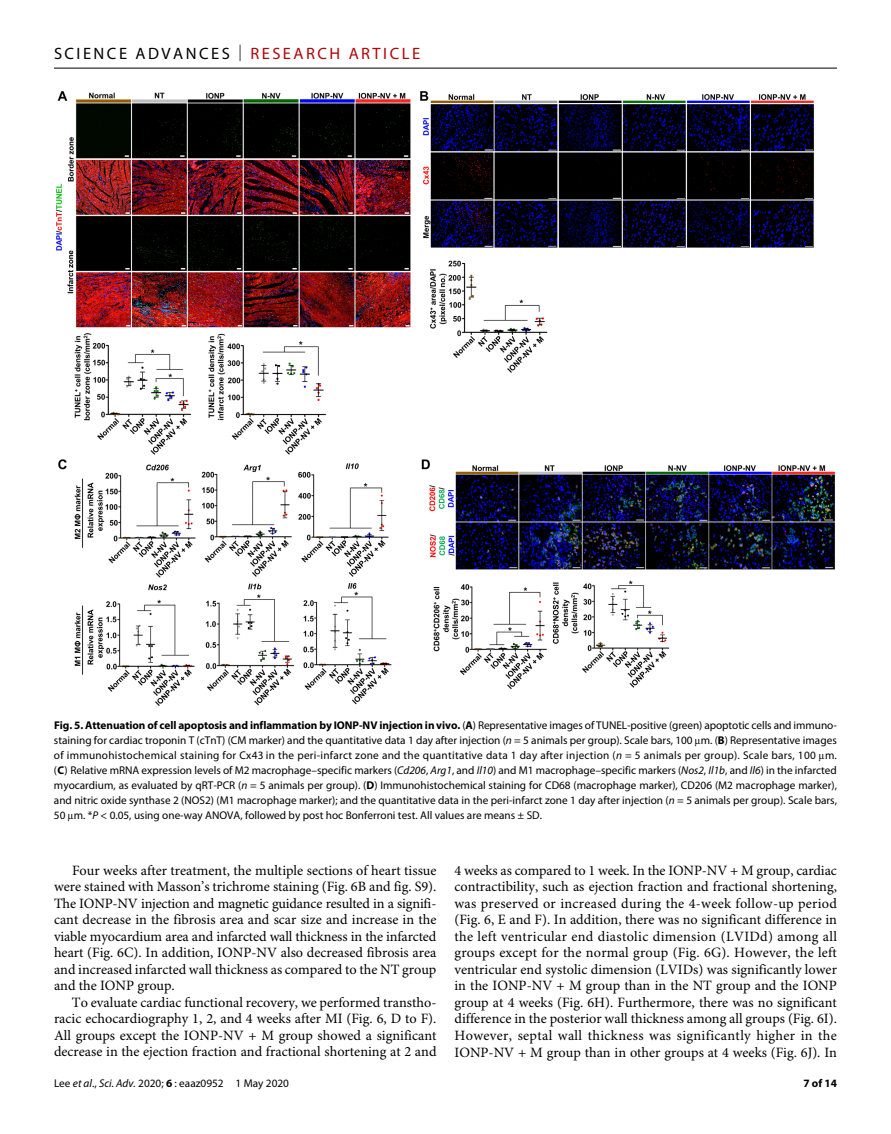
<style>
.page{position:relative;width:891px;height:1134px;background:#fff}
.page>*{position:absolute;margin:0;border:0;box-sizing:border-box;transform-origin:0 0}
.t1{font:16.5px "Myriad Pro";letter-spacing:.15em;color:#000}
.t2{font:14.25px/16.5px "Minion Pro";color:#000;text-align:justify}
.t3{font:11.25px/15px "Myriad Pro";color:#000;text-align:justify}
.t4{font:700 11.25px "Myriad Pro";color:#000}
.s1{font-weight:300}
.s2{color:#b10508}
.s3{font-weight:700}
.s4{font-style:italic}
</style>
<div class="page">
<hr style="left:54px;top:68px;width:783px;height:1px;background:#000">
<img style="left:56px;top:91px;width:779px;height:615px">
<p class="t1" style="left:54px;top:40px;width:368px">SCIENCE ADVANCES <span class="s1">|</span> <span class="s2">RESEARCH ARTICLE</span></p>
<p class="t3" style="left:54px;top:718px;width:785px"><span class="s3">Fig. 5. Attenuation of cell apoptosis and inflammation by IONP-NV injection in vivo.</span> (<span class="s3">A</span>) Representative images of TUNEL-positive (green) apoptotic cells and immuno&shy;staining for cardiac troponin T (cTnT) (CM marker) and the quantitative data 1 day after injection (<span class="s4">n</span> = 5 animals per group). Scale bars, 100 m. (<span class="s3">B</span>) Representative images of immunohistochemical staining for Cx43 in the peri-infarct zone and the quantitative data 1 day after injection (<span class="s4">n</span> = 5 animals per group). Scale bars, 100 m. (<span class="s3">C</span>) Relative mRNA expression levels of M2 macrophage–specific markers (<span class="s4">Cd206</span>, <span class="s4">Arg1</span>, and <span class="s4">Il10</span>) and M1 macrophage–specific markers (<span class="s4">Nos2</span>, <span class="s4">Il1b</span>, and <span class="s4">Il6</span>) in the infarcted myocardium, as evaluated by qRT-PCR (<span class="s4">n</span> = 5 animals per group). (<span class="s3">D</span>) Immunohistochemical staining for CD68 (macrophage marker), CD206 (M2 macrophage marker), and nitric oxide synthase 2 (NOS2) (M1 macrophage marker); and the quantitative data in the peri-infarct zone 1 day after injection (<span class="s4">n</span> = 5 animals per group). Scale bars, 50 m. *<span class="s4">P</span> &lt; 0.05, using one-way ANOVA, followed by post hoc Bonferroni test. All values are means ± SD.</p>
<p class="t2" style="left:54px;top:864px;width:384px;text-indent:18px">Four weeks after treatment, the multiple sections of heart tissue were stained with Masson’s trichrome staining (Fig. 6B and fig. S9).<br>The IONP-NV injection and magnetic guidance resulted in a signifi&shy;cant decrease in the fibrosis area and scar size and increase in the viable myocardium area and infarcted wall thickness in the infarcted heart (Fig. 6C). In addition, IONP-NV also decreased fibrosis area and increased infarcted wall thickness as compared to the NT group and the IONP group.</p>
<p class="t2" style="left:54px;top:996px;width:384px;text-indent:18px">To evaluate cardiac functional recovery, we performed transtho&shy;racic echocardiography 1, 2, and 4 weeks after MI (Fig. 6, D to F).<br>All groups except the IONP-NV + M group showed a significant decrease in the ejection fraction and fractional shortening at 2 and</p>
<p class="t3" style="left:54px;top:1076px;width:237px">Lee <span class="s4">et al</span>., <span class="s4">Sci. Adv.</span> 2020; <span class="s3">6</span> : eaaz0952 1 May 2020</p>
<p class="t2" style="left:454px;top:864px;width:384px">4 weeks as compared to 1 week. In the IONP-NV + M group, cardiac contractibility, such as ejection fraction and fractional shortening, was preserved or increased during the 4-week follow-up period (Fig. 6, E and F). In addition, there was no significant difference in the left ventricular end diastolic dimension (LVIDd) among all groups except for the normal group (Fig. 6G). However, the left ventricular end systolic dimension (LVIDs) was significantly lower in the IONP-NV + M group than in the NT group and the IONP group at 4 weeks (Fig. 6H). Furthermore, there was no significant difference in the posterior wall thickness among all groups (Fig. 6I).<br>However, septal wall thickness was significantly higher in the IONP-NV + M group than in other groups at 4 weeks (Fig. 6J). In</p>
<p class="t4" style="left:803px;top:1074px;width:35px">7 of 14</p>
</div>
